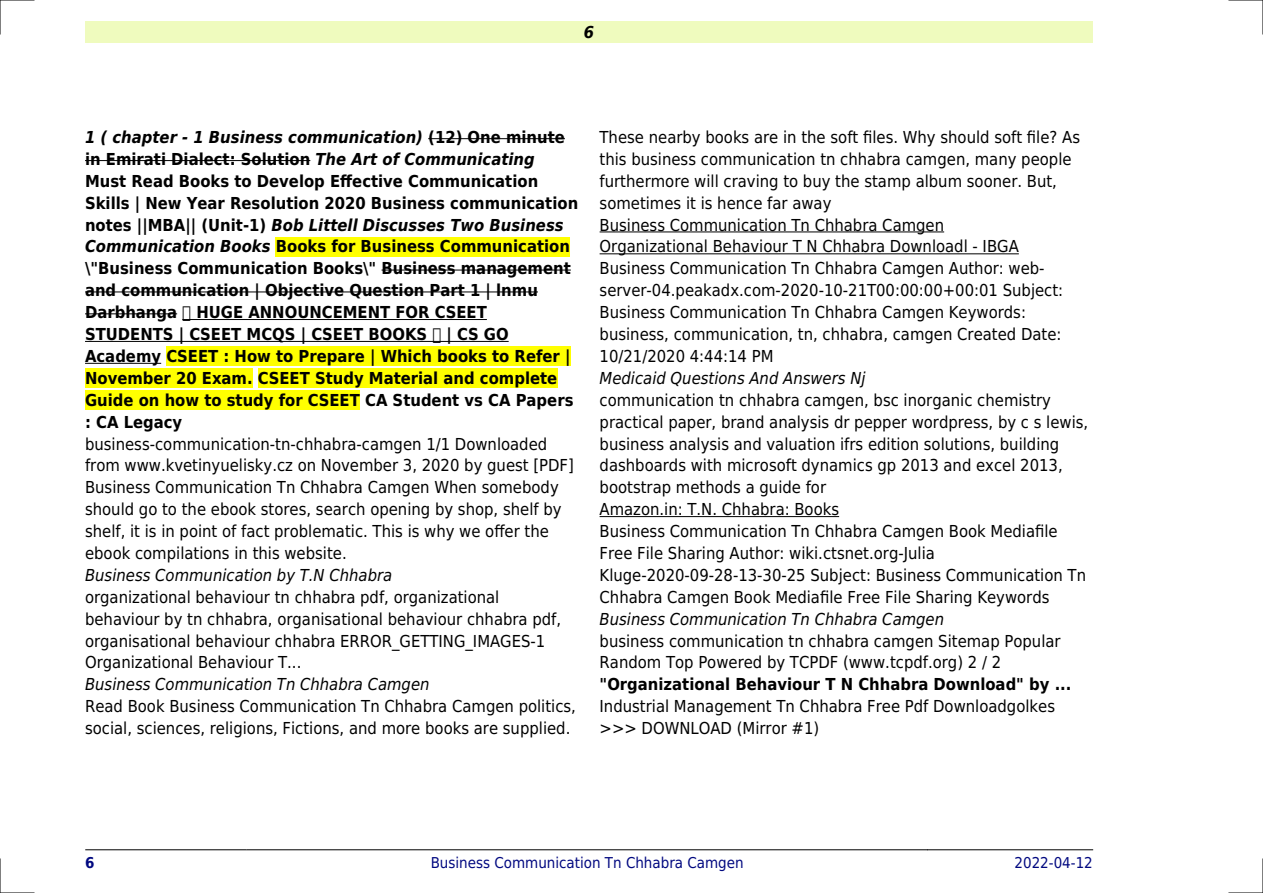
<style>
.page{position:relative;width:1263px;height:893px;background:#fff}
.page>*{position:absolute;margin:0;border:0;box-sizing:border-box;transform-origin:0 0}
.t1{font:16.5px/21.9px "DejaVu Sans Condensed";color:#000}
.t2{font:700 16.5px/21.9px "DejaVu Sans Condensed";color:#000}
.t3{font:italic 16.5px "DejaVu Sans Condensed";color:#000}
.t4{font:italic 700 16.5px "DejaVu Sans Condensed";color:#000}
.t5{font:15px "DejaVu Sans Condensed";color:#000880}
.t6{font:700 15px "DejaVu Sans Condensed";color:#000880}
.s1{font-style:italic}
</style>
<div class="page">
<div style="left:85px;top:21px;width:1008px;height:22px;background:#effbbe"></div>
<hr style="left:85px;top:849px;width:161px;height:1px;background:#000">
<hr style="left:247px;top:849px;width:680px;height:1px;background:#000">
<hr style="left:928px;top:849px;width:165px;height:1px;background:#000">
<hr style="left:428px;top:138px;width:137px;height:1px;background:#000">
<hr style="left:85px;top:160px;width:225px;height:1px;background:#000">
<div style="left:276px;top:237px;width:294px;height:19px;background:#ff0"></div>
<hr style="left:381px;top:270px;width:190px;height:1px;background:#000">
<hr style="left:85px;top:292px;width:453px;height:1px;background:#000">
<hr style="left:85px;top:313px;width:92px;height:1px;background:#000">
<hr style="left:182px;top:319px;width:305px;height:1px;background:#000">
<hr style="left:85px;top:341px;width:424px;height:1px;background:#000">
<hr style="left:85px;top:363px;width:76px;height:1px;background:#000">
<div style="left:166px;top:347px;width:404px;height:19px;background:#ff0"></div>
<div style="left:85px;top:368px;width:168px;height:20px;background:#ff0"></div>
<div style="left:258px;top:368px;width:299px;height:20px;background:#ff0"></div>
<div style="left:85px;top:390px;width:275px;height:20px;background:#ff0"></div>
<hr style="left:600px;top:232px;width:344px;height:1px;background:#000">
<hr style="left:600px;top:253px;width:419px;height:1px;background:#000">
<hr style="left:600px;top:516px;width:239px;height:1px;background:#000">
<hr style="left:0;top:0;width:34px;height:1px;background:#000">
<hr style="left:1229px;top:0;width:34px;height:1px;background:#000">
<hr style="left:0;top:892px;width:34px;height:1px;background:#000">
<hr style="left:1229px;top:892px;width:34px;height:1px;background:#000">
<hr style="left:0;top:0;width:1px;height:34px;background:#000">
<hr style="left:0;top:859px;width:1px;height:34px;background:#000">
<hr style="left:1262px;top:0;width:1px;height:34px;background:#000">
<hr style="left:1262px;top:859px;width:1px;height:34px;background:#000">
<svg style="left:433px;top:340px;width:8px;height:2px"></svg>
<p class="t4" style="left:584px;top:23px;width:12px">6</p>
<p class="t2" style="left:85px;top:126px;width:495px"><span class="s1">1 ( chapter - 1 Business communication)</span> (12) One minute in Emirati Dialect: Solution <span class="s1">The Art of Communicating </span>Must Read Books to Develop Effective Communication Skills | New Year Resolution 2020 Business communication notes ||MBA|| (Unit-1) <span class="s1">Bob Littell Discusses Two Business Communication Books</span> Books for Business Communication \"Business Communication Books\" Business management and communication | Objective Question Part 1 | lnmu Darbhanga HUGE ANNOUNCEMENT FOR CSEET STUDENTS | CSEET MCQS | CSEET BOOKS | CS GO Academy CSEET : How to Prepare | Which books to Refer | November 20 Exam. CSEET Study Material and complete Guide on how to study for CSEET CA Student vs CA Papers : CA Legacy</p>
<p class="t1" style="left:85px;top:433px;width:490px">business-communication-tn-chhabra-camgen 1/1 Downloaded from www.kvetinyuelisky.cz on November 3, 2020 by guest [PDF] Business Communication Tn Chhabra Camgen When somebody should go to the ebook stores, search opening by shop, shelf by shelf, it is in point of fact problematic. This is why we offer the ebook compilations in this website.</p>
<p class="t3" style="left:85px;top:566px;width:309px">Business Communication by T.N Chhabra</p>
<p class="t1" style="left:85px;top:586px;width:478px">organizational behaviour tn chhabra pdf, organizational behaviour by tn chhabra, organisational behaviour chhabra pdf, organisational behaviour chhabra ERROR_GETTING_IMAGES-1<br>Organizational Behaviour T...</p>
<p class="t3" style="left:85px;top:675px;width:346px">Business Communication Tn Chhabra Camgen</p>
<p class="t1" style="left:85px;top:696px;width:492px">Read Book Business Communication Tn Chhabra Camgen politics, social, sciences, religions, Fictions, and more books are supplied.</p>
<p class="t1" style="left:600px;top:126px;width:482px">These nearby books are in the soft files. Why should soft file? As this business communication tn chhabra camgen, many people furthermore will craving to buy the stamp album sooner. But, sometimes it is hence far away<br>Business Communication Tn Chhabra Camgen<br>Organizational Behaviour T N Chhabra Downloadl - IBGA Business Communication Tn Chhabra Camgen Author: web&shy;server-04.peakadx.com-2020-10-21T00:00:00+00:01 Subject:<br>Business Communication Tn Chhabra Camgen Keywords: business, communication, tn, chhabra, camgen Created Date:<br>10/21/2020 4:44:14 PM</p>
<p class="t3" style="left:600px;top:368px;width:267px">Medicaid Questions And Answers Nj</p>
<p class="t1" style="left:600px;top:389px;width:490px">communication tn chhabra camgen, bsc inorganic chemistry practical paper, brand analysis dr pepper wordpress, by c s lewis, business analysis and valuation ifrs edition solutions, building dashboards with microsoft dynamics gp 2013 and excel 2013, bootstrap methods a guide for<br>Amazon.in: T.N. Chhabra: Books<br>Business Communication Tn Chhabra Camgen Book Mediafile Free File Sharing Author: wiki.ctsnet.org-Julia Kluge-2020-09-28-13-30-25 Subject: Business Communication Tn Chhabra Camgen Book Mediafile Free File Sharing Keywords</p>
<p class="t3" style="left:600px;top:609px;width:346px">Business Communication Tn Chhabra Camgen</p>
<p class="t1" style="left:600px;top:630px;width:463px">business communication tn chhabra camgen Sitemap Popular<br>Random Top Powered by TCPDF (www.tcpdf.org) 2 / 2</p>
<p class="t2" style="left:600px;top:674px;width:473px">"Organizational Behaviour T N Chhabra Download" by ...</p>
<p class="t1" style="left:600px;top:696px;width:457px">Industrial Management Tn Chhabra Free Pdf Downloadgolkes &gt;&gt;&gt; DOWNLOAD (Mirror #1)</p>
<p class="t6" style="left:85px;top:854px;width:11px">6</p>
<p class="t5" style="left:431px;top:854px;width:314px">Business Communication Tn Chhabra Camgen</p>
<p class="t5" style="left:1014px;top:854px;width:80px">2022-04-12</p>
</div>
